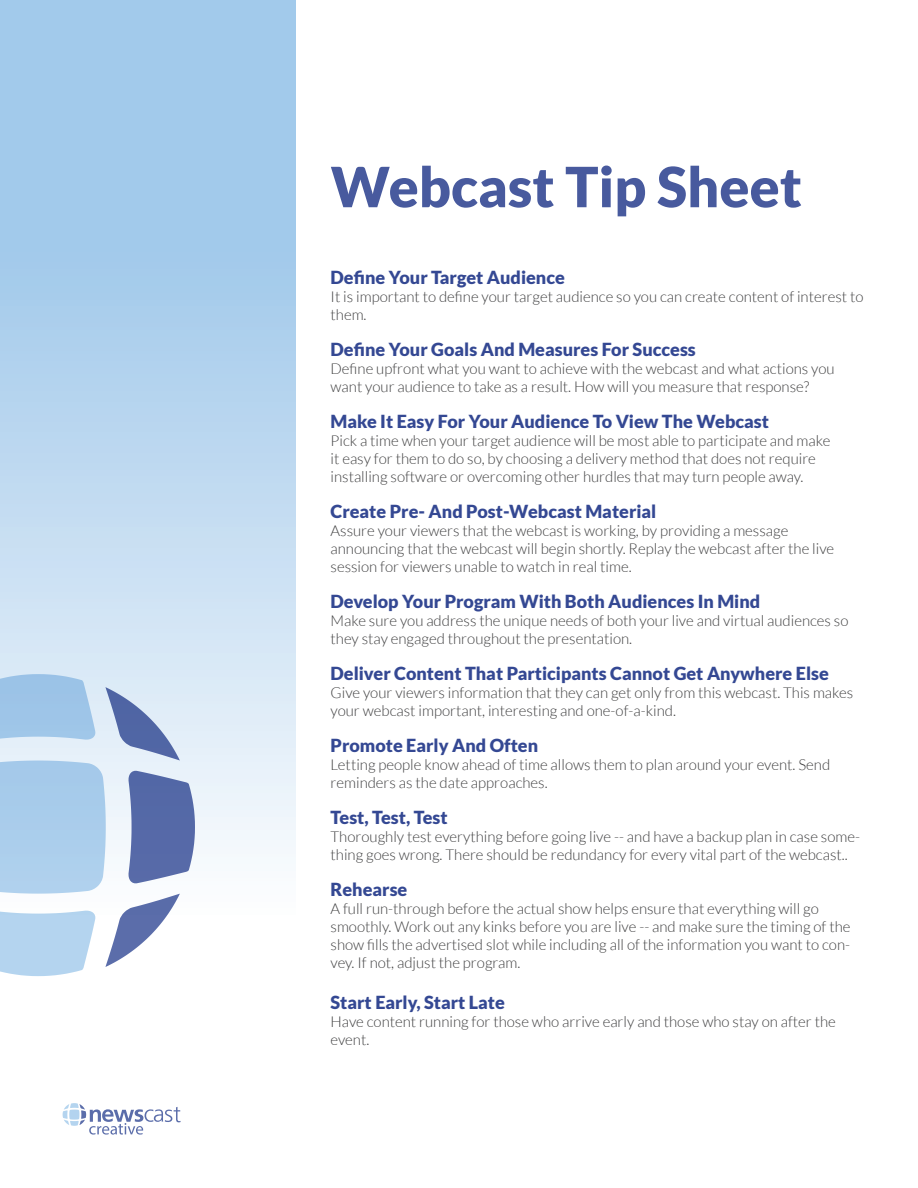
<style>
.page{position:relative;width:918px;height:1188px;background:#fff}
.page>*{position:absolute;margin:0;border:0;box-sizing:border-box;transform-origin:0 0}
._1_-HEADER{font:900 55.5px "Lato";color:#485a9e}
.med_Sub_Header{font:900 18px "Lato";color:#344893}
.description{font:300 15px/18px "Lato";color:#3e3e3f}
.med_Sub_Header-2{font:300 15px/18px "Lato";color:#3e3e3f}
</style>
<div class="page">
<svg style="left:63px;top:1103px;width:118px;height:32px"></svg>
<svg style="left:0;top:0;width:296px;height:976px;background:#bad5ee"></svg>
<p class="_1_-HEADER" style="left:331px;top:154px;width:473px">Webcast Tip Sheet</p>
<p class="med_Sub_Header" style="left:331px;top:267px;width:236px">Define Your Target Audience</p>
<p class="description" style="left:331px;top:288px;width:534px">It is important to define your target audience so you can create content of interest to them.</p>
<p class="med_Sub_Header" style="left:331px;top:339px;width:367px">Define Your Goals And Measures For Success</p>
<p class="description" style="left:331px;top:360px;width:506px">Define upfront what you want to achieve with the webcast and what actions you want your audience to take as a result. How will you measure that response?</p>
<p class="med_Sub_Header" style="left:331px;top:411px;width:440px">Make It Easy For Your Audience To View The Webcast</p>
<p class="description" style="left:331px;top:432px;width:501px">Pick a time when your target audience will be most able to participate and make it easy for them to do so, by choosing a delivery method that does not require installing software or overcoming other hurdles that may turn people away.</p>
<p class="med_Sub_Header" style="left:331px;top:501px;width:327px">Create Pre- And Post-Webcast Material</p>
<p class="med_Sub_Header-2" style="left:331px;top:522px;width:505px">Assure your viewers that the webcast is working, by providing a message announcing that the webcast will begin shortly. Replay the webcast after the live session for viewers unable to watch in real time.</p>
<p class="med_Sub_Header" style="left:331px;top:591px;width:431px">Develop Your Program With Both Audiences In Mind</p>
<p class="description" style="left:331px;top:612px;width:519px">Make sure you address the unique needs of both your live and virtual audiences so they stay engaged throughout the presentation.</p>
<p class="med_Sub_Header" style="left:331px;top:663px;width:500px">Deliver Content That Participants Cannot Get Anywhere Else</p>
<p class="description" style="left:331px;top:684px;width:524px">Give your viewers information that they can get only from this webcast. This makes your webcast important, interesting and one-of-a-kind.</p>
<p class="med_Sub_Header" style="left:331px;top:735px;width:209px">Promote Early And Often</p>
<p class="med_Sub_Header-2" style="left:331px;top:756px;width:501px">Letting people know ahead of time allows them to plan around your event. Send reminders as the date approaches.</p>
<p class="med_Sub_Header" style="left:331px;top:807px;width:119px">Test, Test, Test</p>
<p class="description" style="left:331px;top:828px;width:531px">Thoroughly test everything before going live -- and have a backup plan in case some&shy;thing goes wrong. There should be redundancy for every vital part of the webcast..</p>
<p class="med_Sub_Header" style="left:331px;top:879px;width:78px">Rehearse</p>
<p class="description" style="left:331px;top:900px;width:521px">A full run-through before the actual show helps ensure that everything will go smoothly. Work out any kinks before you are live -- and make sure the timing of the show fills the advertised slot while including all of the information you want to con&shy;vey. If not, adjust the program.</p>
<p class="med_Sub_Header" style="left:331px;top:992px;width:176px">Start Early, Start Late</p>
<p class="description" style="left:331px;top:1013px;width:507px">Have content running for those who arrive early and those who stay on after the event.</p>
</div>
